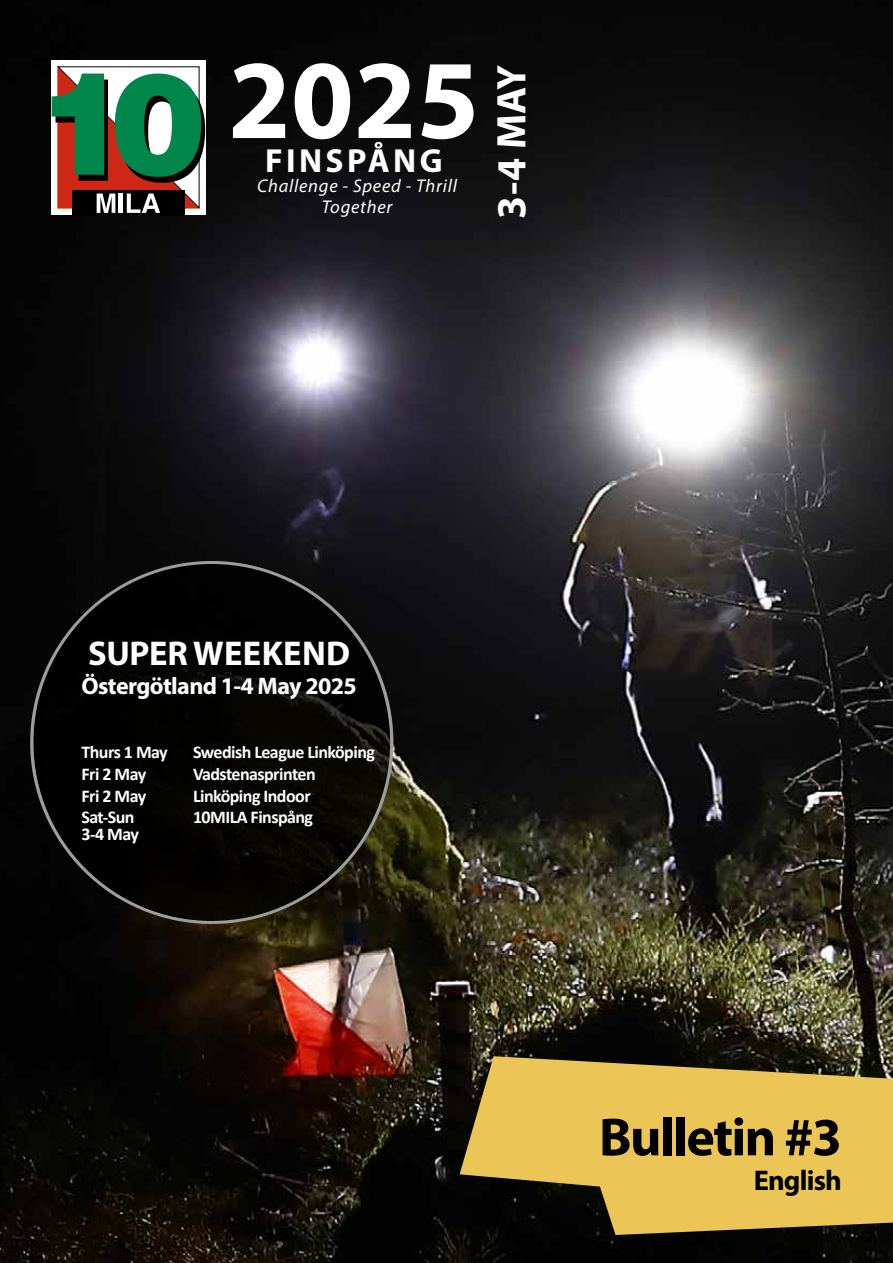
<style>
.page{position:relative;width:893px;height:1263px;background:#fff}
.page>*{position:absolute;margin:0;border:0;box-sizing:border-box;transform-origin:0 0}
.t1{font:700 113.25px "Myriad Pro";color:#fff}
.t2{font:700 54px "Myriad Pro";letter-spacing:-.03em;color:#000}
.t3{font:700 41.55px "Myriad Pro";color:#fff}
.t4{font:700 34.5px "Myriad Pro";letter-spacing:.01em;color:#fff}
.t5{font:700 33.45px "Myriad Pro";letter-spacing:.1em;color:#fff}
.t6{font:700 28.5px "Myriad Pro";letter-spacing:-.03em;color:#000}
.t7{font:700 24px "Myriad Pro";letter-spacing:-.025em;color:#fff}
.t8{font:italic 18.45px/20.9px "Myriad Pro";letter-spacing:.04em;color:#fff;text-align:center}
.t9{font:700 18px "Calibri";letter-spacing:-.03em;color:#fff}
</style>
<div class="page">
<img style="left:0;top:0;width:893px;height:1263px">
<svg style="left:460px;top:1056px;width:433px;height:179px;background:#bc9e44"></svg>
<div style="left:51px;top:61px;width:155px;height:154px;background:#fff"></div>
<div style="left:72px;top:190px;width:113px;height:25px;background:#000"></div>
<svg style="left:52px;top:66px;width:153px;height:147px"></svg>
<div style="left:33px;top:562px;width:360px;height:360px;background:#000;border-radius:50%"></div>
<h1 class="t1" style="left:228px;top:26px;width:253px">2025</h1>
<h3 class="t5" style="left:265px;top:138px;width:179px">FINSPÅNG</h3>
<p class="t8" style="left:257px;top:175px;width:201px">Challenge - Speed - Thrill<br>Together</p>
<h3 class="t3" style="left:484px;top:219px;width:155px;rotate:-90deg">3-4 MAY</h3>
<h3 class="t4" style="left:88px;top:631px;width:264px">SUPER WEEKEND</h3>
<h3 class="t7" style="left:81px;top:670px;width:277px">Östergötland 1-4 May 2025</h3>
<p class="t9" style="left:81px;top:740px;width:88px">Thurs 1 May</p>
<p class="t9" style="left:193px;top:740px;width:183px">Swedish League Linköping</p>
<p class="t9" style="left:81px;top:761px;width:66px">Fri 2 May</p>
<p class="t9" style="left:193px;top:761px;width:124px">Vadstenasprinten</p>
<p class="t9" style="left:81px;top:783px;width:66px">Fri 2 May</p>
<p class="t9" style="left:193px;top:783px;width:119px">Linköping Indoor</p>
<p class="t9" style="left:81px;top:804px;width:55px">Sat-Sun</p>
<p class="t9" style="left:193px;top:804px;width:122px">10MILA Finspång</p>
<p class="t9" style="left:81px;top:822px;width:59px">3-4 May</p>
<h2 class="t2" style="left:599px;top:1102px;width:244px">Bulletin #3</h2>
<h3 class="t6" style="left:754px;top:1161px;width:90px">English</h3>
</div>
